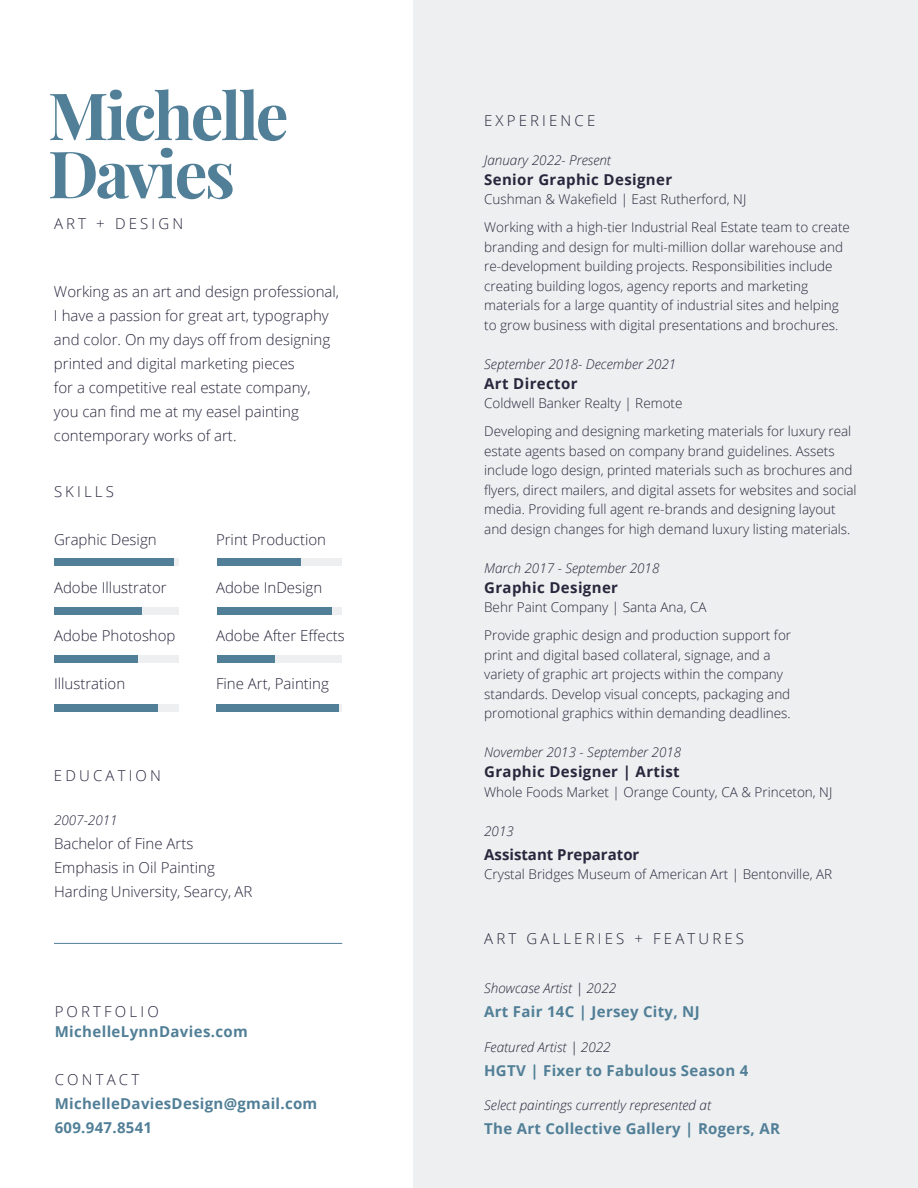
<style>
.page{position:relative;width:918px;height:1188px;background:#fff}
.page>*{position:absolute;margin:0;border:0;box-sizing:border-box;transform-origin:0 0}
.t1{font:700 65.25px/58.2px "Playfair Display";letter-spacing:-.04em;color:#517f97}
.t2{font:300 15px/24px "Open Sans";color:#28273d}
.t3{font:700 15px/24px "Open Sans";letter-spacing:.02em;color:#517f97}
.t4{font:700 15px "Open Sans";letter-spacing:.025em;color:#28273d}
.t5{font:300 15px "Open Sans";letter-spacing:.21em;color:#28273d}
.t6{font:700 15px "Open Sans";color:#28273d}
.t7{font:300 13.5px/19.5px "Open Sans";color:#28273d}
.t8{font:italic 300 13.5px "Open Sans";color:#28273d}
</style>
<div class="page">
<div style="left:414px;top:0;width:504px;height:1188px;background:#edeff0"></div>
<div style="left:54px;top:558px;width:125px;height:8px;background:#edeff0"></div>
<div style="left:54px;top:607px;width:125px;height:7px;background:#edeff0"></div>
<div style="left:54px;top:655px;width:125px;height:8px;background:#edeff0"></div>
<div style="left:54px;top:704px;width:125px;height:7px;background:#edeff0"></div>
<div style="left:217px;top:558px;width:125px;height:8px;background:#edeff0"></div>
<div style="left:217px;top:607px;width:125px;height:7px;background:#edeff0"></div>
<div style="left:217px;top:655px;width:125px;height:8px;background:#edeff0"></div>
<div style="left:217px;top:704px;width:125px;height:7px;background:#edeff0"></div>
<div style="left:54px;top:558px;width:120px;height:8px;background:#517f97"></div>
<div style="left:54px;top:607px;width:87px;height:7px;background:#517f97"></div>
<div style="left:54px;top:655px;width:83px;height:8px;background:#517f97"></div>
<div style="left:54px;top:704px;width:104px;height:7px;background:#517f97"></div>
<div style="left:217px;top:558px;width:83px;height:8px;background:#517f97"></div>
<div style="left:217px;top:607px;width:115px;height:7px;background:#517f97"></div>
<div style="left:217px;top:655px;width:57px;height:8px;background:#517f97"></div>
<div style="left:217px;top:704px;width:122px;height:7px;background:#517f97"></div>
<hr style="left:54px;top:943px;width:288px;height:1px;background:#517f97">
<h1 class="t1" style="left:48px;top:86px;width:242px">Michelle<br>Davies</h1>
<p class="t5" style="left:54px;top:214px;width:131px">ART + DESIGN</p>
<p class="t2" style="left:54px;top:279px;width:287px">Working as an art and design professional, I have a passion for great art, typography and color. On my days off from designing printed and digital marketing pieces<br>for a competitive real estate company,<br>you can find me at my easel painting contemporary works of art.</p>
<p class="t2" style="left:54px;top:480px;width:61px">SKILLS</p>
<p class="t2" style="left:54px;top:528px;width:104px">Graphic Design</p>
<p class="t2" style="left:216px;top:528px;width:112px">Print Production</p>
<p class="t2" style="left:54px;top:576px;width:114px">Adobe Illustrator</p>
<p class="t2" style="left:216px;top:576px;width:108px">Adobe InDesign</p>
<p class="t2" style="left:54px;top:624px;width:123px">Adobe Photoshop</p>
<p class="t2" style="left:216px;top:624px;width:130px">Adobe After Effects</p>
<p class="t2" style="left:54px;top:672px;width:73px">Illustration</p>
<p class="t2" style="left:216px;top:672px;width:114px">Fine Art, Painting</p>
<p class="t5" style="left:54px;top:765px;width:109px">EDUCATION</p>
<p class="t8" style="left:54px;top:810px;width:65px">2007-2011</p>
<p class="t2" style="left:54px;top:831px;width:200px">Bachelor of Fine Arts<br>Emphasis in Oil Painting<br>Harding University, Searcy, AR</p>
<p class="t5" style="left:55px;top:1001px;width:106px">PORTFOLIO</p>
<p class="t3" style="left:55px;top:1019px;width:195px">MichelleLynnDavies.com</p>
<p class="t5" style="left:55px;top:1069px;width:86px">CONTACT</p>
<p class="t3" style="left:55px;top:1091px;width:264px">MichelleDaviesDesign@gmail.com<br>609.947.8541</p>
<p class="t5" style="left:484px;top:110px;width:113px">EXPERIENCE</p>
<p class="t8" style="left:484px;top:151px;width:128px">January 2022- Present</p>
<p class="t4" style="left:484px;top:168px;width:190px">Senior Graphic Designer</p>
<p class="t7" style="left:484px;top:184px;width:367px;line-height:28.5px">Cushman &amp; Wakefield | East Rutherford, NJ<br>Working with a high-tier Industrial Real Estate team to create</p>
<p class="t7" style="left:484px;top:237px;width:360px">branding and design for multi-million dollar warehouse and re-development building projects. Responsibilities include creating building logos, agency reports and marketing materials for a large quantity of industrial sites and helping to grow business with digital presentations and brochures.</p>
<p class="t8" style="left:484px;top:355px;width:194px">September 2018- December 2021</p>
<p class="t4" style="left:484px;top:372px;width:95px">Art Director</p>
<p class="t7" style="left:484px;top:388px;width:369px;line-height:28.5px">Coldwell Banker Realty | Remote<br>Developing and designing marketing materials for luxury real</p>
<p class="t7" style="left:484px;top:441px;width:374px">estate agents based on company brand guidelines. Assets include logo design, printed materials such as brochures and flyers, direct mailers, and digital assets for websites and social media. Providing full agent re-brands and designing layout and design changes for high demand luxury listing materials.</p>
<p class="t8" style="left:484px;top:559px;width:177px">March 2017 - September 2018</p>
<p class="t4" style="left:484px;top:576px;width:135px">Graphic Designer</p>
<p class="t7" style="left:484px;top:592px;width:308px;line-height:28.5px">Behr Paint Company | Santa Ana, CA<br>Provide graphic design and production support for</p>
<p class="t7" style="left:484px;top:645px;width:308px">print and digital based collateral, signage, and a variety of graphic art projects within the company standards. Develop visual concepts, packaging and promotional graphics within demanding deadlines.</p>
<p class="t8" style="left:484px;top:743px;width:199px">November 2013 - September 2018</p>
<p class="t4" style="left:484px;top:761px;width:197px">Graphic Designer | Artist</p>
<p class="t7" style="left:484px;top:781px;width:350px">Whole Foods Market | Orange County, CA &amp; Princeton, NJ</p>
<p class="t8" style="left:484px;top:821px;width:31px">2013</p>
<p class="t6" style="left:484px;top:843px;width:157px">Assistant Preparator</p>
<p class="t7" style="left:484px;top:864px;width:350px">Crystal Bridges Museum of American Art | Bentonville, AR</p>
<p class="t5" style="left:484px;top:928px;width:261px">ART GALLERIES + FEATURES</p>
<p class="t8" style="left:484px;top:979px;width:134px">Showcase Artist | 2022</p>
<p class="t3" style="left:484px;top:999px;width:217px">Art Fair 14C | Jersey City, NJ</p>
<p class="t8" style="left:484px;top:1037px;width:128px">Featured Artist | 2022</p>
<p class="t3" style="left:484px;top:1058px;width:266px">HGTV | Fixer to Fabulous Season 4</p>
<p class="t8" style="left:484px;top:1096px;width:228px">Select paintings currently represented at</p>
<p class="t3" style="left:484px;top:1116px;width:297px">The Art Collective Gallery | Rogers, AR</p>
</div>
